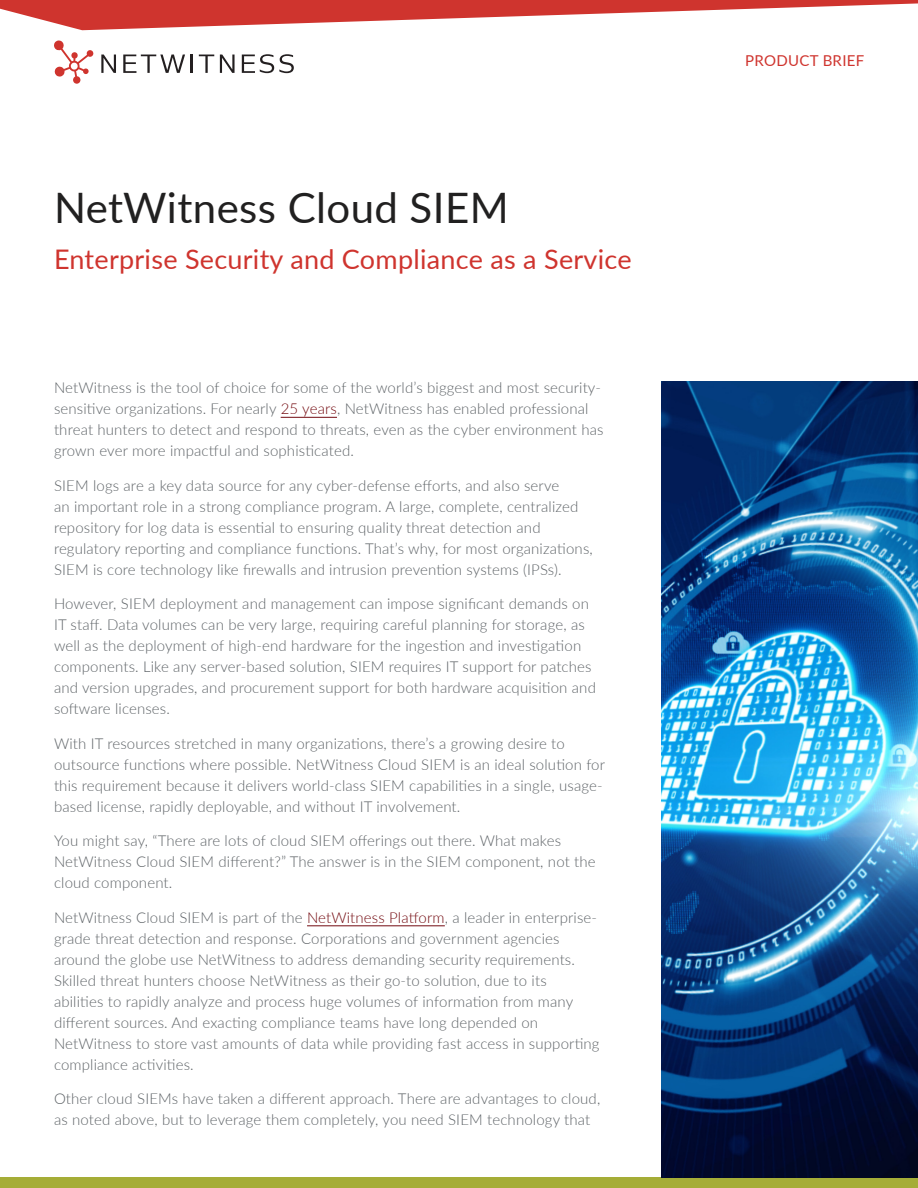
<style>
.page{position:relative;width:918px;height:1188px;background:#fff}
.page>*{position:absolute;margin:0;border:0;box-sizing:border-box;transform-origin:0 0}
.Doc_Title{font:42px "Lato";letter-spacing:.01em;color:#212020}
.Doc_Subtitle{font:27px "Lato";letter-spacing:.01em;color:#cf342e}
.Body_Paragraph{font:300 15px/21px "Lato";letter-spacing:.01em;color:#5e6367}
.t1{font:15px "Lato";letter-spacing:.02em;color:#cf342e}
.s1{color:#730a10}
</style>
<div class="page">
<svg style="left:0;top:0;width:918px;height:30px"></svg>
<div style="left:0;top:1178px;width:918px;height:10px;background:#a5ad37"></div>
<svg style="left:101px;top:55px;width:15px;height:18px"></svg>
<svg style="left:123px;top:55px;width:62px;height:18px"></svg>
<svg style="left:191px;top:55px;width:2px;height:18px"></svg>
<svg style="left:199px;top:55px;width:15px;height:18px"></svg>
<svg style="left:220px;top:55px;width:15px;height:18px"></svg>
<svg style="left:242px;top:54px;width:52px;height:19px"></svg>
<svg style="left:54px;top:40px;width:39px;height:44px"></svg>
<hr style="left:281px;top:417px;width:56px;height:1px;background:#730a10">
<hr style="left:307px;top:925px;width:138px;height:1px;background:#730a10">
<img style="left:662px;top:381px;width:256px;height:797px">
<p class="Doc_Title" style="left:54px;top:177px;width:456px">NetWitness Cloud SIEM</p>
<p class="Doc_Subtitle" style="left:54px;top:240px;width:579px">Enterprise Security and Compliance as a Service</p>
<p class="Body_Paragraph" style="left:54px;top:377px;width:551px">NetWitness is the tool of choice for some of the world’s biggest and most security&shy;sensitive organizations. For nearly <span class="s1">25 years</span>, NetWitness has enabled professional threat hunters to detect and respond to threats, even as the cyber environment has grown ever more impactful and sophisticated.</p>
<p class="Body_Paragraph" style="left:54px;top:474px;width:540px">SIEM logs are a key data source for any cyber-defense efforts, and also serve<br>an important role in a strong compliance program. A large, complete, centralized repository for log data is essential to ensuring quality threat detection and regulatory reporting and compliance functions. That’s why, for most organizations, SIEM is core technology like firewalls and intrusion prevention systems (IPSs).</p>
<p class="Body_Paragraph" style="left:54px;top:593px;width:543px">However, SIEM deployment and management can impose significant demands on IT staff. Data volumes can be very large, requiring careful planning for storage, as well as the deployment of high-end hardware for the ingestion and investigation components. Like any server-based solution, SIEM requires IT support for patches and version upgrades, and procurement support for both hardware acquisition and software licenses.</p>
<p class="Body_Paragraph" style="left:54px;top:732px;width:553px">With IT resources stretched in many organizations, there’s a growing desire to outsource functions where possible. NetWitness Cloud SIEM is an ideal solution for this requirement because it delivers world-class SIEM capabilities in a single, usage&shy;based license, rapidly deployable, and without IT involvement.</p>
<p class="Body_Paragraph" style="left:54px;top:830px;width:543px">You might say, “There are lots of cloud SIEM offerings out there. What makes<br>NetWitness Cloud SIEM different?” The answer is in the SIEM component, not the cloud component.</p>
<p class="Body_Paragraph" style="left:54px;top:906px;width:547px">NetWitness Cloud SIEM is part of the <span class="s1">NetWitness Platform</span>, a leader in enterprise&shy;grade threat detection and response. Corporations and government agencies around the globe use NetWitness to address demanding security requirements.<br>Skilled threat hunters choose NetWitness as their go-to solution, due to its abilities to rapidly analyze and process huge volumes of information from many different sources. And exacting compliance teams have long depended on NetWitness to store vast amounts of data while providing fast access in supporting compliance activities.</p>
<p class="Body_Paragraph" style="left:54px;top:1088px;width:548px">Other cloud SIEMs have taken a different approach. There are advantages to cloud, as noted above, but to leverage them completely, you need SIEM technology that</p>
<p class="t1" style="left:745px;top:50px;width:120px">PRODUCT BRIEF</p>
</div>
